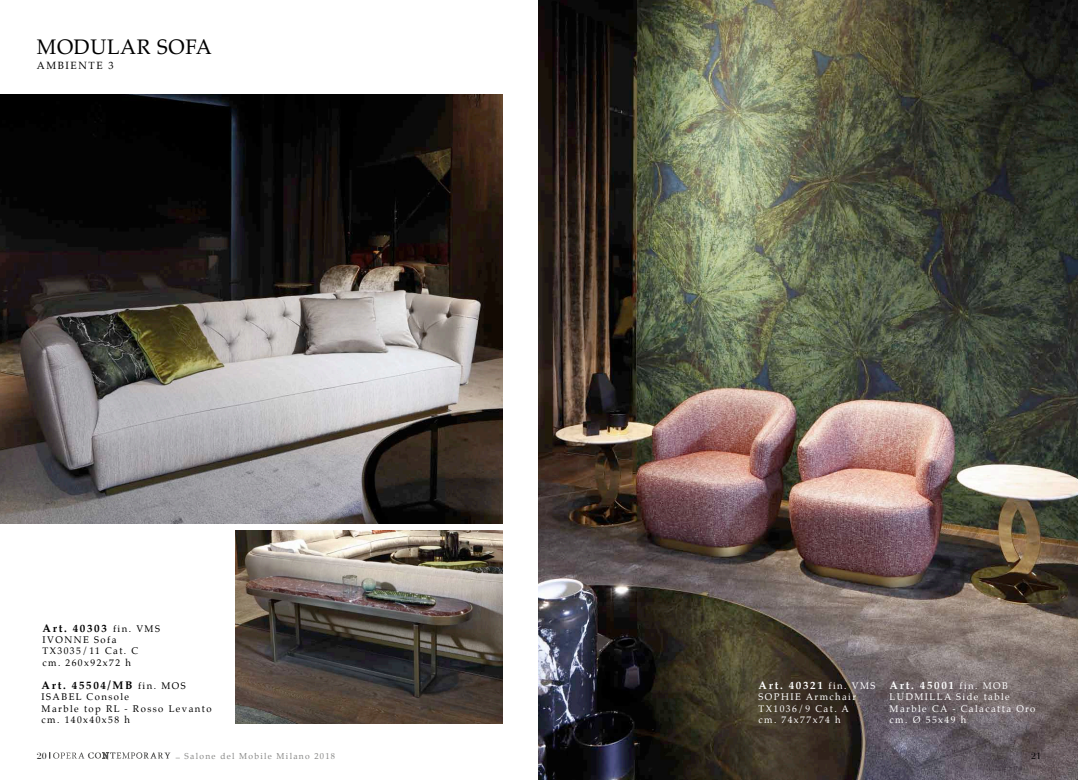
<style>
.page{position:relative;width:1078px;height:780px;background:#fff}
.page>*{position:absolute;margin:0;border:0;box-sizing:border-box;transform-origin:0 0}
.t1{font:20.6px "Palatino";letter-spacing:.03em;color:#000}
.t2{font:700 11px "Palatino";letter-spacing:.15em;color:#000}
.t3{font:700 11px "Palatino";letter-spacing:.15em;color:#fff}
.t4{font:10.3px "Palatino";letter-spacing:.15em;color:#000}
.t5{font:9.5px "Palatino";letter-spacing:.15em;color:#000}
.t6{font:9.5px "Palatino";letter-spacing:.15em;color:#fff}
.t7{font:9px "Bauer Bodoni Std";color:#000}
.t8{font:8.5px "Palatino";letter-spacing:.15em;color:#878786}
.s1{font-weight:400;font-size:9.5px}
</style>
<div class="page">
<img style="left:0;top:94px;width:502px;height:429px">
<img style="left:235px;top:530px;width:267px;height:193px">
<img style="left:539px;top:0;width:538px;height:780px">
<svg style="left:50px;top:752px;width:121px;height:6px"></svg>
<p class="t1" style="left:37px;top:30px;width:177px">MODULAR SOFA</p>
<p class="t4" style="left:37px;top:57px;width:78px">AMBIENTE 3</p>
<p class="t2" style="left:43px;top:618px;width:119px">Art. 40303 <span class="s1">fin. VMS</span></p>
<p class="t5" style="left:43px;top:631px;width:75px">IVONNE Sofa</p>
<p class="t5" style="left:43px;top:643px;width:97px">TX3035/11 Cat. C</p>
<p class="t5" style="left:43px;top:654px;width:90px">cm. 260x92x72 h</p>
<p class="t2" style="left:42px;top:675px;width:145px">Art. 45504/MB <span class="s1">fin. MOS</span></p>
<p class="t5" style="left:42px;top:689px;width:89px">ISABEL Console</p>
<p class="t5" style="left:42px;top:700px;width:171px">Marble top RL - Rosso Levanto</p>
<p class="t5" style="left:42px;top:712px;width:90px">cm. 140x40x58 h</p>
<p class="t3" style="left:758px;top:675px;width:118px">Art. 40321 <span class="s1">fin. VMS</span></p>
<p class="t6" style="left:758px;top:689px;width:99px">SOPHIE Armchair</p>
<p class="t6" style="left:758px;top:700px;width:92px">TX1036/9 Cat. A</p>
<p class="t6" style="left:758px;top:712px;width:84px">cm. 74x77x74 h</p>
<p class="t3" style="left:889px;top:675px;width:120px">Art. 45001 <span class="s1">fin. MOB</span></p>
<p class="t6" style="left:889px;top:689px;width:122px">LUDMILLA Side table</p>
<p class="t6" style="left:889px;top:700px;width:147px">Marble CA - Calacatta Oro</p>
<p class="t6" style="left:889px;top:712px;width:78px">cm. Ø 55x49 h</p>
<p class="t7" style="left:37px;top:750px;width:12px">20</p>
<p class="t8" style="left:176px;top:748px;width:161px">_ Salone del Mobile Milano 2018</p>
<p class="t7" style="left:1030px;top:750px;width:12px">21</p>
</div>
